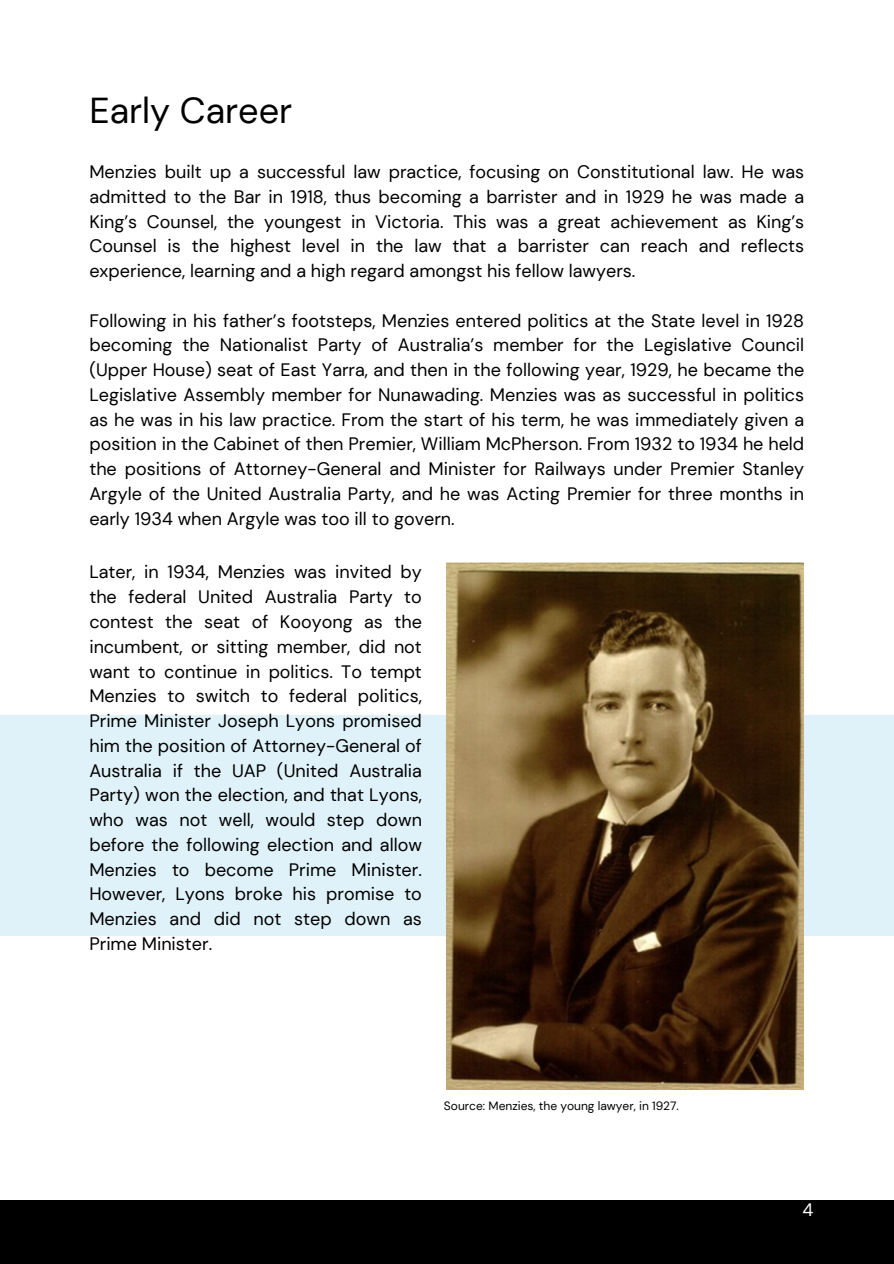
<style>
.page{position:relative;width:894px;height:1264px;background:#fff}
.page>*{position:absolute;margin:0;border:0;box-sizing:border-box;transform-origin:0 0}
.t1{font:36px "DM Sans";color:#000}
.t2{font:18px/24.8px "DM Sans";color:#000;text-align:justify}
.t3{font:18px "DM Sans";color:#fff}
.t4{font:12px "DM Sans";color:#000}
</style>
<div class="page">
<div style="left:0;top:1199px;width:893px;height:64px;background:#000"></div>
<div style="left:0;top:715px;width:893px;height:221px;background:#dff1f9"></div>
<img style="left:446px;top:562px;width:357px;height:527px">
<h1 class="t1" style="left:89px;top:87px;width:204px">Early Career</h1>
<h2 class="t2" style="left:89px;top:159px;width:716px">Menzies built up a successful law practice, focusing on Constitutional law. He was admitted to the Bar in 1918, thus becoming a barrister and in 1929 he was made a King’s Counsel, the youngest in Victoria. This was a great achievement as King’s Counsel is the highest level in the law that a barrister can reach and reflects experience, learning and a high regard amongst his fellow lawyers.</h2>
<p class="t2" style="left:89px;top:308px;width:716px">Following in his father’s footsteps, Menzies entered politics at the State level in 1928 becoming the Nationalist Party of Australia’s member for the Legislative Council (Upper House) seat of East Yarra, and then in the following year, 1929, he became the Legislative Assembly member for Nunawading. Menzies was as successful in politics as he was in his law practice. From the start of his term, he was immediately given a position in the Cabinet of then Premier, William McPherson. From 1932 to 1934 he held the positions of Attorney-General and Minister for Railways under Premier Stanley Argyle of the United Australia Party, and he was Acting Premier for three months in early 1934 when Argyle was too ill to govern.</p>
<p class="t2" style="left:89px;top:560px;width:334px">Later, in 1934, Menzies was invited by the federal United Australia Party to contest the seat of Kooyong as the incumbent, or sitting member, did not want to continue in politics. To tempt Menzies to switch to federal politics, Prime Minister Joseph Lyons promised him the position of Attorney-General of Australia if the UAP (United Australia Party) won the election, and that Lyons, who was not well, would step down before the following election and allow Menzies to become Prime Minister.<br>However, Lyons broke his promise to Menzies and did not step down as Prime Minister.</p>
<p class="t4" style="left:444px;top:1097px;width:236px">Source: Menzies, the young lawyer, in 1927.</p>
<p class="t3" style="left:802px;top:1198px;width:12px">4</p>
</div>
